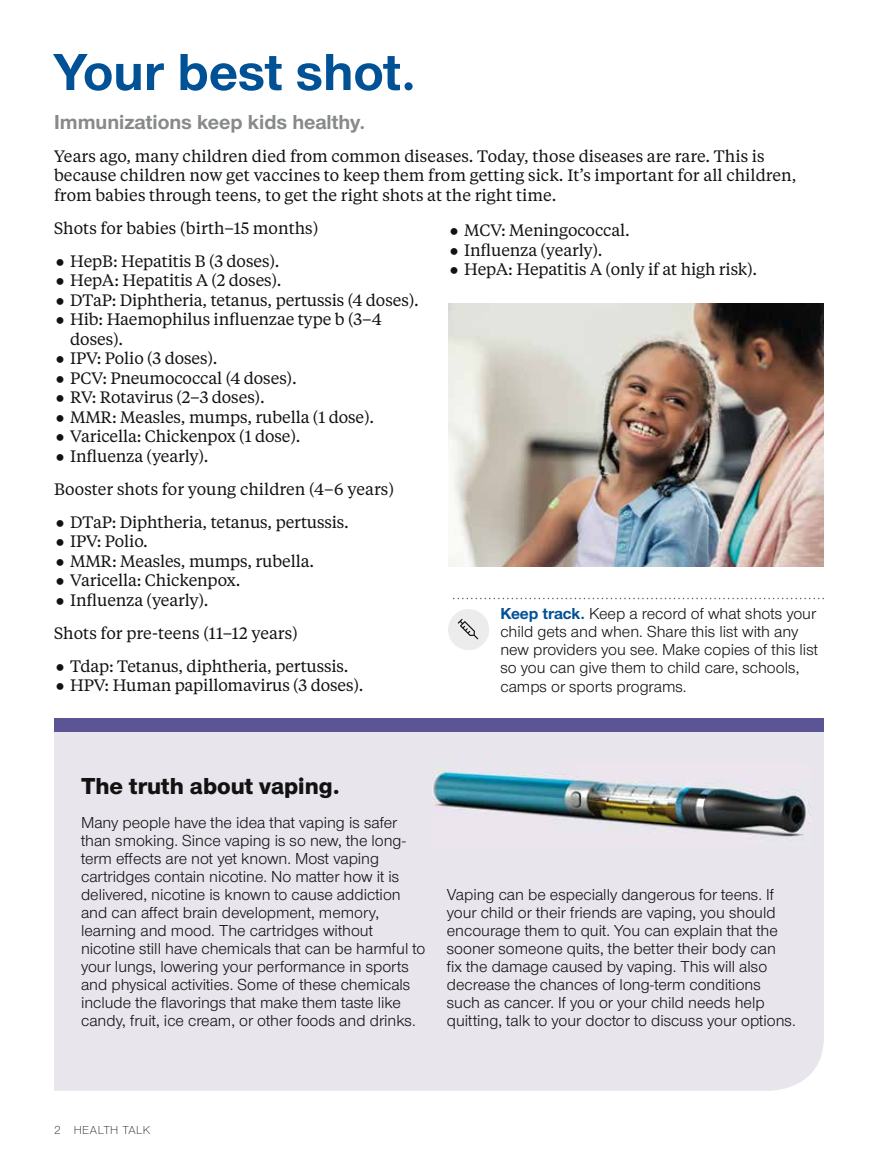
<style>
.page{position:relative;width:878px;height:1161px;background:#fff}
.page>*{position:absolute;margin:0;border:0;box-sizing:border-box;transform-origin:0 0}
.t1{font:700 54px "UHC Sans";color:#005195}
.t2{font:800 24px "UHC Sans";color:#121212}
.t3{font:700 21px "UHC Sans";color:#888a8a}
.t4{font:16.5px/18px "UHC Sans";color:#121212}
.t5{font:16.5px/19.5px "UHC Serif Text";letter-spacing:-.01em;color:#121212}
.t6{font:300 12px "UHC Sans";letter-spacing:.04em;color:#121212}
.s1{font-weight:700;color:#005195}
</style>
<div class="page">
<div style="left:54px;top:732px;width:770px;height:359px;background:#e9e5ed"></div>
<div style="left:54px;top:718px;width:770px;height:14px;background:#5b5595"></div>
<svg style="left:453px;top:598px;width:371px;height:1px"></svg>
<div style="left:448px;top:609px;width:41px;height:41px;background:#ebeceb;border-radius:50%"></div>
<svg style="left:457px;top:619px;width:21px;height:20px"></svg>
<img style="left:448px;top:304px;width:376px;height:263px">
<img style="left:432px;top:764px;width:378px;height:82px">
<h1 class="t1" style="left:54px;top:36px;width:363px">Your best shot.</h1>
<p class="t3" style="left:54px;top:108px;width:313px">Immunizations keep kids healthy.</p>
<p class="t5" style="left:54px;top:145px;width:744px">Years ago, many children died from common diseases. Today, those diseases are rare. This is because children now get vaccines to keep them from getting sick. It’s important for all children, from babies through teens, to get the right shots at the right time.</p>
<p class="t5" style="left:70px;top:210px;width:249px;line-height:33px;text-indent:-16px">Shots for babies (birth–15 months)<br>HepB: Hepatitis B (3 doses).</p>
<p class="t5" style="left:70px;top:270px;width:350px">HepA: Hepatitis A (2 doses).<br>DTaP: Diphtheria, tetanus, pertussis (4 doses).<br>Hib: Haemophilus influenzae type b (3–4 doses).<br>IPV: Polio (3 doses).<br>PCV: Pneumococcal (4 doses).<br>RV: Rotavirus (2–3 doses).<br>MMR: Measles, mumps, rubella (1 dose).<br>Varicella: Chickenpox (1 dose).<br>Influenza (yearly).</p>
<p class="t5" style="left:70px;top:471px;width:325px;line-height:33px;text-indent:-16px">Booster shots for young children (4–6 years)<br>DTaP: Diphtheria, tetanus, pertussis.</p>
<p class="t5" style="left:70px;top:531px;width:245px">IPV: Polio.<br>MMR: Measles, mumps, rubella.<br>Varicella: Chickenpox.<br>Influenza (yearly).</p>
<p class="t5" style="left:70px;top:615px;width:280px;line-height:33px;text-indent:-16px">Shots for pre-teens (11–12 years)<br>Tdap: Tetanus, diphtheria, pertussis.</p>
<p class="t5" style="left:70px;top:675px;width:295px">HPV: Human papillomavirus (3 doses).</p>
<p class="t5" style="left:464px;top:220px;width:294px">MCV: Meningococcal.<br>Influenza (yearly).<br>HepA: Hepatitis A (only if at high risk).</p>
<p class="t4" style="left:500px;top:604px;width:319px"><span class="s1">Keep track.</span> Keep a record of what shots your child gets and when. Share this list with any new providers you see. Make copies of this list so you can give them to child care, schools, camps or sports programs.</p>
<h2 class="t2" style="left:81px;top:769px;width:260px">The truth about vaping.</h2>
<p class="t4" style="left:81px;top:813px;width:346px">Many people have the idea that vaping is safer than smoking. Since vaping is so new, the long&shy;term effects are not yet known. Most vaping cartridges contain nicotine. No matter how it is delivered, nicotine is known to cause addiction and can affect brain development, memory, learning and mood. The cartridges without nicotine still have chemicals that can be harmful to your lungs, lowering your performance in sports and physical activities. Some of these chemicals include the flavorings that make them taste like candy, fruit, ice cream, or other foods and drinks.</p>
<p class="t4" style="left:447px;top:885px;width:350px">Vaping can be especially dangerous for teens. If your child or their friends are vaping, you should encourage them to quit. You can explain that the sooner someone quits, the better their body can<br>fix the damage caused by vaping. This will also decrease the chances of long-term conditions such as cancer. If you or your child needs help quitting, talk to your doctor to discuss your options.</p>
<p class="t6" style="left:54px;top:1122px;width:98px">2 HEALTH TALK</p>
</div>
